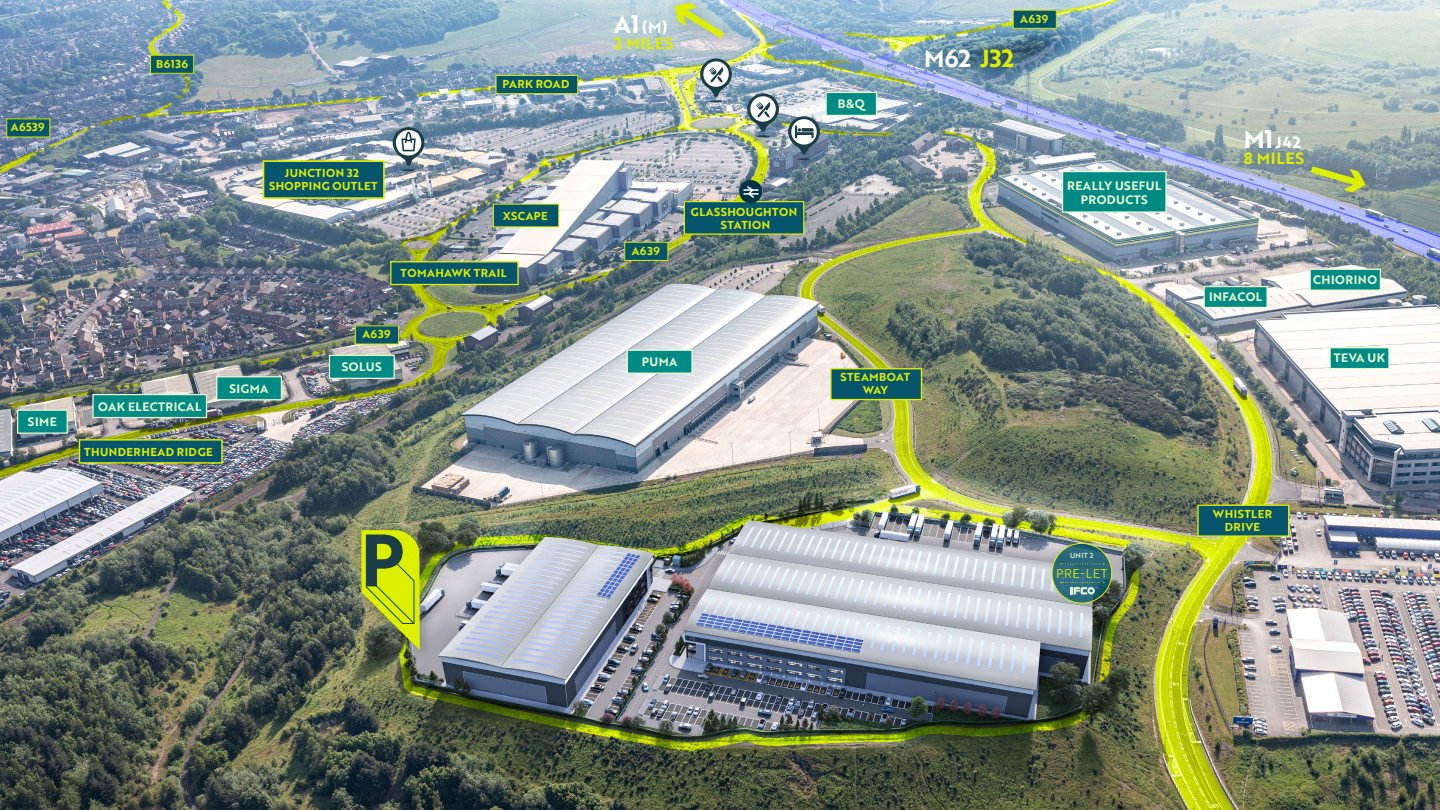
<style>
.page{position:relative;width:1440px;height:810px;background:#fff}
.page>*{position:absolute;margin:0;border:0;box-sizing:border-box;transform-origin:0 0}
.t1{font:24.08px "Brother 1816 Bold";letter-spacing:-.005em;color:#fff}
.t2{font:15.9px/15.8px "Brother 1816 Bold";letter-spacing:.04em;color:#dcef00}
.t3{font:12.45px "Brother 1816 Book";letter-spacing:.05em;color:#dcef00}
.t4{font:11.93px/13.9px "Brother 1816 Bold";letter-spacing:.04em;color:#e6f9d3;text-align:center}
.t5{font:11.25px/12.8px "Brother 1816 Bold";letter-spacing:.04em;color:#dcef00;text-align:center}
.t6{font:7.2px "Brother 1816 Medium";color:#e6f9d3}
.s1{font-size:24.75px;color:#fff}
.s2{color:#fff}
.s3{color:#dcef00}
</style>
<div class="page">
<img style="left:0;top:0;width:1440px;height:810px">
<div style="left:684px;top:202px;width:120px;height:32px;background:#07556c"></div>
<div style="left:684px;top:201px;width:120px;height:34px;border:1px solid #dcef00"></div>
<div style="left:1063px;top:172px;width:103px;height:40px;background:#028a84"></div>
<div style="left:1062px;top:171px;width:105px;height:42px;border:1px solid #e6f9d3"></div>
<div style="left:627px;top:350px;width:65px;height:23px;background:#028a84"></div>
<div style="left:627px;top:350px;width:66px;height:24px;border:1px solid #e6f9d3"></div>
<div style="left:329px;top:355px;width:65px;height:23px;background:#028a84"></div>
<div style="left:329px;top:355px;width:66px;height:24px;border:1px solid #e6f9d3"></div>
<div style="left:217px;top:377px;width:64px;height:23px;background:#028a84"></div>
<div style="left:216px;top:376px;width:66px;height:24px;border:1px solid #e6f9d3"></div>
<div style="left:93px;top:395px;width:114px;height:23px;background:#028a84"></div>
<div style="left:92px;top:394px;width:115px;height:24px;border:1px solid #e6f9d3"></div>
<div style="left:18px;top:410px;width:49px;height:23px;background:#028a84"></div>
<div style="left:17px;top:410px;width:51px;height:24px;border:1px solid #e6f9d3"></div>
<div style="left:151px;top:55px;width:43px;height:18px;background:#07556c"></div>
<div style="left:150px;top:55px;width:44px;height:19px;border:1px solid #dcef00"></div>
<div style="left:496px;top:75px;width:82px;height:19px;background:#07556c"></div>
<div style="left:496px;top:75px;width:82px;height:19px;border:1px solid #dcef00"></div>
<div style="left:391px;top:262px;width:127px;height:23px;background:#07556c"></div>
<div style="left:390px;top:261px;width:129px;height:24px;border:1px solid #dcef00"></div>
<div style="left:263px;top:161px;width:121px;height:37px;background:#07556c"></div>
<div style="left:263px;top:160px;width:122px;height:39px;border:2px solid #dcef00"></div>
<div style="left:493px;top:204px;width:66px;height:23px;background:#07556c"></div>
<div style="left:79px;top:440px;width:143px;height:23px;background:#07556c"></div>
<div style="left:79px;top:439px;width:144px;height:25px;border:1px solid #dcef00"></div>
<div style="left:831px;top:369px;width:90px;height:31px;background:#07556c"></div>
<div style="left:830px;top:368px;width:92px;height:32px;border:1px solid #dcef00"></div>
<div style="left:1198px;top:505px;width:91px;height:31px;background:#07556c"></div>
<div style="left:1197px;top:505px;width:92px;height:32px;border:1px solid #dcef00"></div>
<div style="left:7px;top:119px;width:43px;height:18px;background:#07556c"></div>
<div style="left:355px;top:326px;width:44px;height:18px;background:#07556c"></div>
<div style="left:355px;top:325px;width:44px;height:19px;border:1px solid #dcef00"></div>
<div style="left:625px;top:242px;width:43px;height:18px;background:#07556c"></div>
<div style="left:624px;top:242px;width:44px;height:19px;border:1px solid #dcef00"></div>
<div style="left:1013px;top:10px;width:43px;height:18px;background:#07556c"></div>
<div style="left:1013px;top:10px;width:44px;height:19px;border:1px solid #dcef00"></div>
<div style="left:1330px;top:348px;width:59px;height:21px;background:#028a84"></div>
<div style="left:1329px;top:347px;width:61px;height:22px;border:1px solid #e6f9d3"></div>
<div style="left:1204px;top:287px;width:63px;height:20px;background:#028a84"></div>
<div style="left:1204px;top:286px;width:64px;height:22px;border:1px solid #e6f9d3"></div>
<div style="left:1310px;top:269px;width:70px;height:21px;background:#028a84"></div>
<div style="left:1310px;top:269px;width:71px;height:22px;border:1px solid #e6f9d3"></div>
<div style="left:826px;top:92px;width:51px;height:23px;background:#028a84"></div>
<div style="left:825px;top:92px;width:52px;height:24px;border:1px solid #e6f9d3"></div>
<img style="left:1290px;top:145px;width:105px;height:77px">
<svg style="left:1304px;top:161px;width:63px;height:31px;background:#99aa72"></svg>
<img style="left:654px;top:0;width:99px;height:68px">
<svg style="left:672px;top:1px;width:59px;height:43px;background:#bacfa9"></svg>
<svg style="left:389px;top:123px;width:39px;height:48px"></svg>
<svg style="left:700px;top:58px;width:32px;height:44px"></svg>
<svg style="left:747px;top:93px;width:32px;height:44px"></svg>
<div style="left:739px;top:180px;width:23px;height:23px;background:#003246;border-radius:50%"></div>
<svg style="left:743px;top:186px;width:15px;height:12px"></svg>
<img style="left:351px;top:521px;width:88px;height:147px">
<svg style="left:361px;top:530px;width:59px;height:120px;background:#98ab24"></svg>
<svg style="left:788px;top:116px;width:32px;height:44px"></svg>
<svg style="left:1052px;top:543px;width:60px;height:60px;background:#316e77"></svg>
<div style="left:1052px;top:543px;width:60px;height:60px;border:1px solid #dcef00;border-radius:50%"></div>
<svg style="left:1061px;top:564px;width:43px;height:1px"></svg>
<svg style="left:1061px;top:582px;width:43px;height:12px"></svg>
<p class="t5" style="left:11px;top:121px;width:35px">A6539</p>
<p class="t4" style="left:28px;top:415px;width:30px">SIME</p>
<p class="t5" style="left:156px;top:57px;width:33px">B6136</p>
<p class="t5" style="left:503px;top:77px;width:68px">PARK ROAD</p>
<p class="t5" style="left:269px;top:166px;width:110px">JUNCTION 32<br>SHOPPING OUTLET</p>
<p class="t5" style="left:503px;top:209px;width:47px">XSCAPE</p>
<p class="t5" style="left:401px;top:266px;width:108px">TOMAHAWK TRAIL</p>
<p class="t4" style="left:98px;top:399px;width:105px">OAK ELECTRICAL</p>
<p class="t5" style="left:84px;top:445px;width:130px">THUNDERHEAD RIDGE</p>
<p class="t4" style="left:230px;top:381px;width:41px">SIGMA</p>
<p class="t5" style="left:362px;top:328px;width:30px">A639</p>
<p class="t4" style="left:342px;top:360px;width:41px">SOLUS</p>
<h2 class="t2" style="left:614px;top:19px;width:61px"><span class="s1">A1</span><span class="s2">(M)<br></span>2 MILES</h2>
<p class="t5" style="left:632px;top:244px;width:30px">A639</p>
<p class="t5" style="left:691px;top:205px;width:108px">GLASSHOUGHTON<br>STATION</p>
<p class="t4" style="left:642px;top:355px;width:37px">PUMA</p>
<p class="t4" style="left:838px;top:97px;width:29px">B&amp;Q</p>
<p class="t5" style="left:1020px;top:12px;width:30px">A639</p>
<h1 class="t1" style="left:924px;top:40px;width:92px">M62 <span class="s3">J32</span></h1>
<p class="t4" style="left:1067px;top:178px;width:96px">REALLY USEFUL<br>PRODUCTS</p>
<p class="t5" style="left:840px;top:370px;width:71px">STEAMBOAT<br>WAY</p>
<p class="t6" style="left:1070px;top:550px;width:25px">UNIT 2</p>
<p class="t3" style="left:1056px;top:564px;width:53px">PRE-LET</p>
<h2 class="t2" style="left:1244px;top:134px;width:62px"><span class="s1">M1</span><span class="s2">J42<br></span>8 MILES</h2>
<p class="t4" style="left:1209px;top:289px;width:55px">INFACOL</p>
<p class="t4" style="left:1313px;top:272px;width:65px">CHIORINO</p>
<p class="t4" style="left:1334px;top:351px;width:53px">TEVA UK</p>
<p class="t5" style="left:1213px;top:507px;width:61px">WHISTLER<br>DRIVE</p>
</div>
